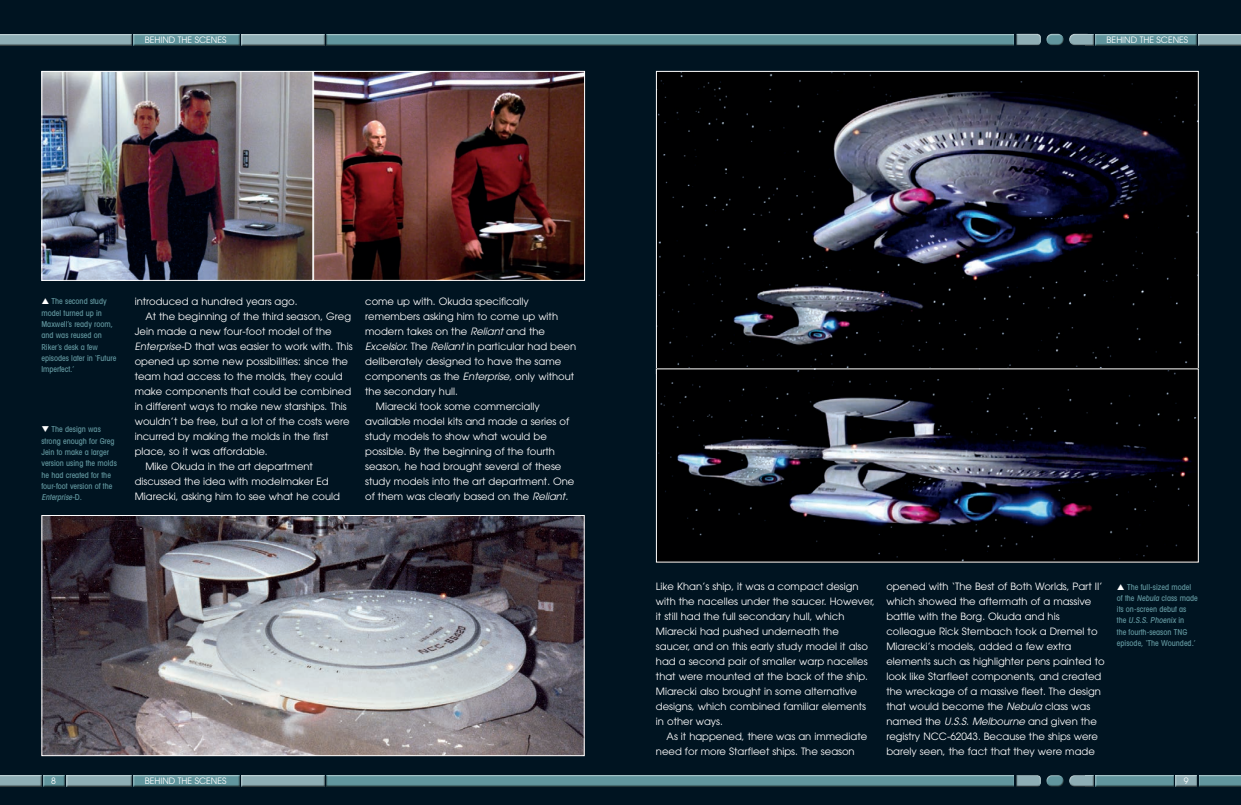
<style>
.page{position:relative;width:1241px;height:805px;background:#fff}
.page>*{position:absolute;margin:0;border:0;box-sizing:border-box;transform-origin:0 0}
.t1{font:10px/15px "Avant Garde LT";color:#fff}
.t2{font:8.75px "Avant Garde LT";color:#fff}
.t3{font:500 condensed 8.12px/11.2px "Avant Garde LT";color:#61969e}
.s1{color:#fff}
.s2{font-style:italic}
</style>
<div class="page">
<div style="left:0;top:0;width:1240px;height:804px;background:#001421"></div>
<div style="left:239px;top:33px;width:86px;height:13px;background:#231f20;opacity:.75"></div>
<div style="left:239px;top:774px;width:86px;height:13px;background:#231f20;opacity:.75"></div>
<div style="left:132px;top:33px;width:108px;height:13px;background:#231f20;opacity:.75"></div>
<div style="left:132px;top:774px;width:108px;height:13px;background:#231f20;opacity:.75"></div>
<div style="left:0;top:33px;width:132px;height:13px;background:#231f20;opacity:.75"></div>
<div style="left:42px;top:774px;width:23px;height:13px;background:#231f20;opacity:.75"></div>
<div style="left:64px;top:773px;width:69px;height:14px;background:#fff;opacity:.75"></div>
<div style="left:65px;top:774px;width:68px;height:13px;background:#231f20;opacity:.75"></div>
<div style="left:0;top:774px;width:42px;height:13px;background:#231f20;opacity:.75"></div>
<div style="left:1094px;top:33px;width:104px;height:13px;background:#231f20;opacity:.75"></div>
<div style="left:1197px;top:33px;width:43px;height:13px;background:#231f20;opacity:.75"></div>
<div style="left:325px;top:33px;width:689px;height:13px;background:#231f20;opacity:.75"></div>
<div style="left:325px;top:774px;width:689px;height:13px;background:#231f20;opacity:.75"></div>
<div style="left:1045px;top:32px;width:19px;height:11px;background:#fff;opacity:.75"></div>
<div style="left:1045px;top:35px;width:20px;height:11px;background:#231f20;opacity:.75"></div>
<div style="left:1045px;top:772px;width:19px;height:12px;background:#fff;opacity:.75"></div>
<div style="left:1045px;top:776px;width:20px;height:11px;background:#231f20;opacity:.75"></div>
<div style="left:1067px;top:33px;width:26px;height:13px;background:#231f20;opacity:.75"></div>
<div style="left:1067px;top:774px;width:26px;height:12px;background:#231f20;opacity:.75"></div>
<div style="left:1015px;top:33px;width:27px;height:13px;background:#231f20;opacity:.75"></div>
<div style="left:1015px;top:774px;width:27px;height:12px;background:#231f20;opacity:.75"></div>
<div style="left:1094px;top:774px;width:81px;height:13px;background:#231f20;opacity:.75"></div>
<div style="left:1174px;top:774px;width:24px;height:13px;background:#231f20;opacity:.75"></div>
<div style="left:1197px;top:774px;width:43px;height:13px;background:#231f20;opacity:.75"></div>
<img style="left:658px;top:73px;width:538px;height:295px">
<img style="left:658px;top:370px;width:538px;height:190px">
<img style="left:43px;top:73px;width:540px;height:206px">
<div style="left:313px;top:71px;width:272px;height:210px;border:1px solid #fff"></div>
<div style="left:41px;top:71px;width:272px;height:210px;border:1px solid #fff"></div>
<img style="left:43px;top:517px;width:539px;height:237px">
<div style="left:41px;top:515px;width:543px;height:241px;border:1px solid #fff"></div>
<p class="t2" style="left:145px;top:34px;width:83px">BEHIND THE SCENES</p>
<p class="t2" style="left:1106px;top:34px;width:83px">BEHIND THE SCENES</p>
<p class="t3" style="left:41px;top:296px;width:76px;text-indent:10px">The second study model turned up in<br>Maxwell’s ready room, and was reused on<br>Riker’s desk a few episodes later in ‘Future<br>Imperfect.’</p>
<p class="t3" style="left:41px;top:423px;width:77px"><span class="s1">❑</span> The design was strong enough for Greg<br>Jein to make a larger version using the molds he had created for the four-foot version of the<br><span class="s2">Enterprise-</span>D .</p>
<p class="t1" style="left:135px;top:293px;width:164px">introduced a hundred years ago.</p>
<p class="t1" style="left:145px;top:308px;width:207px">At the beginning of the third season, Greg</p>
<p class="t1" style="left:135px;top:323px;width:198px">Jein made a new four-foot model of the</p>
<p class="t1" style="left:135px;top:338px;width:219px"><span class="s2">Enterprise</span>-D that was easier to work with. This</p>
<p class="t1" style="left:135px;top:353px;width:215px">opened up some new possibilities: since the</p>
<p class="t1" style="left:135px;top:368px;width:209px">team had access to the molds, they could</p>
<p class="t1" style="left:135px;top:383px;width:218px">make components that could be combined</p>
<p class="t1" style="left:135px;top:398px;width:213px">in different ways to make new starships. This</p>
<p class="t1" style="left:135px;top:413px;width:216px">wouldn’t be free, but a lot of the costs were</p>
<p class="t1" style="left:135px;top:428px;width:195px">incurred by making the molds in the first</p>
<p class="t1" style="left:135px;top:443px;width:134px">place, so it was affordable.</p>
<p class="t1" style="left:145px;top:458px;width:169px">Mike Okuda in the art department</p>
<p class="t1" style="left:135px;top:473px;width:195px">discussed the idea with modelmaker Ed</p>
<p class="t1" style="left:135px;top:488px;width:207px">Miarecki, asking him to see what he could</p>
<p class="t1" style="left:365px;top:293px;width:165px">come up with. Okuda specifically</p>
<p class="t1" style="left:365px;top:308px;width:194px">remembers asking him to come up with</p>
<p class="t1" style="left:365px;top:323px;width:181px">modern takes on the <span class="s2">Reliant</span> and the</p>
<p class="t1" style="left:365px;top:338px;width:212px"><span class="s2">Excelsior.</span> The <span class="s2">Reliant</span> in particular had been</p>
<p class="t1" style="left:365px;top:353px;width:197px">deliberately designed to have the same</p>
<p class="t1" style="left:365px;top:368px;width:210px">components as the <span class="s2">Enterprise,</span> only without</p>
<p class="t1" style="left:365px;top:383px;width:94px">the secondary hull.</p>
<p class="t1" style="left:376px;top:398px;width:165px">Miarecki took some commercially</p>
<p class="t1" style="left:365px;top:413px;width:205px">available model kits and made a series of</p>
<p class="t1" style="left:365px;top:428px;width:183px">study models to show what would be</p>
<p class="t1" style="left:365px;top:443px;width:191px">possible. By the beginning of the fourth</p>
<p class="t1" style="left:365px;top:458px;width:198px">season, he had brought several of these</p>
<p class="t1" style="left:365px;top:473px;width:211px">study models into the art department. One</p>
<p class="t1" style="left:365px;top:488px;width:204px">of them was clearly based on the <span class="s2">Reliant.</span></p>
<p class="t1" style="left:656px;top:578px;width:220px">Like Khan’s ship, it was a compact design with the nacelles under the saucer. However, it still had the full secondary hull, which Miarecki had pushed underneath the saucer, and on this early study model it also had a second pair of smaller warp nacelles that were mounted at the back of the ship.<br>Miarecki also brought in some alternative designs, which combined familiar elements in other ways.</p>
<p class="t1" style="left:656px;top:728px;width:213px;text-indent:11px">As it happened, there was an immediate need for more Starfleet ships. The season</p>
<p class="t1" style="left:886px;top:578px;width:220px">opened with ‘The Best of Both Worlds, Part II’ which showed the aftermath of a massive battle with the Borg. Okuda and his colleague Rick Sternbach took a Dremel to Miarecki’s models, added a few extra elements such as highlighter pens painted to look like Starfleet components, and created the wreckage of a massive fleet. The design that would become the <span class="s2">Nebula</span> class was named the <span class="s2">U.S.S. Melbourne</span> and given the registry NCC-62043. Because the ships were barely seen, the fact that they were made</p>
<p class="t3" style="left:1116px;top:580px;width:82px;text-indent:10px">The full-sized model of the <span class="s2">Nebula</span> class made its on-screen debut as<br>t h e <span class="s2">U.S.S. Phoenix</span> i n<br>the fourth-season TNG episode, ‘The Wounded.’</p>
<p class="t2" style="left:51px;top:775px;width:6px">8</p>
<p class="t2" style="left:1183px;top:775px;width:6px">9</p>
<p class="t2" style="left:145px;top:775px;width:83px">BEHIND THE SCENES</p>
</div>
